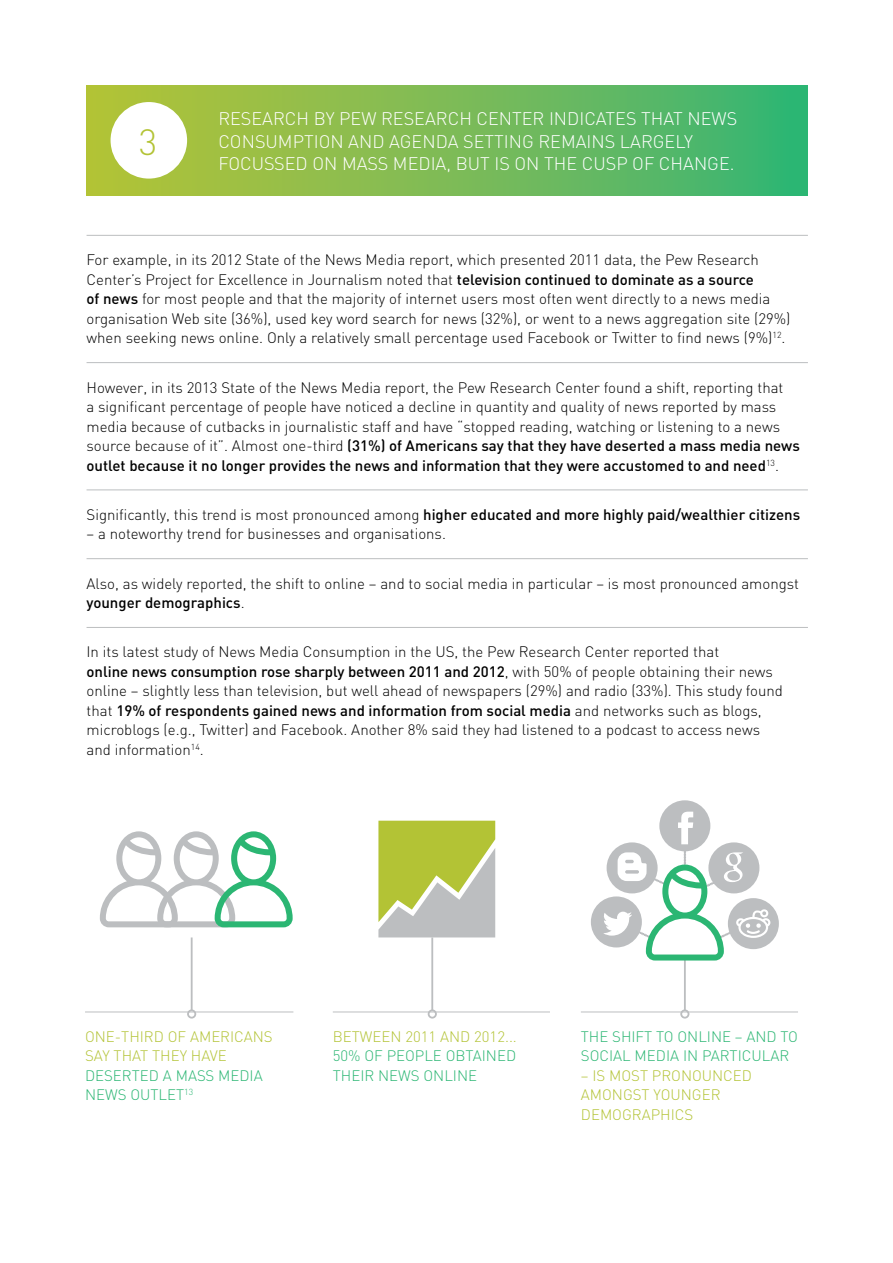
<style>
.page{position:relative;width:893px;height:1263px;background:#fff}
.page>*{position:absolute;margin:0;border:0;box-sizing:border-box;transform-origin:0 0}
.t1{font:300 36px "DIN";color:#b3c335}
.t2{font:300 18px/22.5px "DIN";color:#fff}
.t3{font:300 15px/19.5px "DIN";color:#000}
.t4{font:300 15px/19.5px "DIN";color:#2bb673}
.t5{font:300 15px/19.5px "DIN";color:#b3c335}
.t6{font:500 15px "DIN";color:#000}
.s1{font-weight:500}
.s2{font-weight:300}
</style>
<div class="page">
<hr style="left:87px;top:235px;width:721px;height:1px;background:#bcbec0">
<hr style="left:87px;top:362px;width:721px;height:1px;background:#bcbec0">
<hr style="left:87px;top:490px;width:721px;height:1px;background:#bcbec0">
<hr style="left:87px;top:558px;width:721px;height:1px;background:#bcbec0">
<hr style="left:87px;top:627px;width:721px;height:1px;background:#bcbec0">
<svg style="left:87px;top:85px;width:721px;height:111px;background:#76bb57"></svg>
<div style="left:111px;top:102px;width:76px;height:77px;background:#fff;border-radius:50%"></div>
<hr style="left:191px;top:937px;width:2px;height:73px;background:#bcbec0">
<div style="left:187px;top:1009px;width:9px;height:9px;border:2px solid #bcbec0;border-radius:50%"></div>
<hr style="left:85px;top:1012px;width:208px;height:1px;background:#bcbec0">
<hr style="left:431px;top:937px;width:2px;height:73px;background:#bcbec0">
<div style="left:428px;top:1009px;width:9px;height:9px;border:2px solid #bcbec0;border-radius:50%"></div>
<hr style="left:333px;top:1012px;width:217px;height:1px;background:#bcbec0">
<hr style="left:684px;top:959px;width:2px;height:51px;background:#bcbec0">
<div style="left:680px;top:1009px;width:9px;height:9px;border:2px solid #bcbec0;border-radius:50%"></div>
<hr style="left:581px;top:1012px;width:217px;height:1px;background:#bcbec0">
<svg style="left:100px;top:831px;width:193px;height:96px"></svg>
<svg style="left:378px;top:821px;width:117px;height:116px;background:#bbc575"></svg>
<div style="left:659px;top:800px;width:51px;height:51px;background:#bcbec0;border-radius:50%"></div>
<div style="left:591px;top:896px;width:51px;height:51px;background:#bcbec0;border-radius:50%"></div>
<div style="left:728px;top:898px;width:51px;height:51px;background:#bcbec0;border-radius:50%"></div>
<svg style="left:603px;top:812px;width:167px;height:148px"></svg>
<h1 class="t1" style="left:139px;top:120px;width:20px">3</h1>
<p class="t2" style="left:218px;top:107px;width:520px">RESEARCH BY PEW RESEARCH CENTER INDICATES THAT NEWS<br>CONSUMPTION AND AGENDA SETTING REMAINS LARGELY<br>FOCUSSED ON MASS MEDIA, BUT IS ON THE CUSP OF CHANGE.</p>
<p class="t3" style="left:87px;top:250px;width:705px">For example, in its 2012 State of the News Media report, which presented 2011 data, the Pew Research Center’s Project for Excellence in Journalism noted that <span class="s1">television continued to dominate as a source<br>of news</span> for most people and that the majority of internet users most often went directly to a news media organisation Web site (36%), used key word search for news (32%), or went to a news aggregation site (29%) when seeking news online. Only a relatively small percentage used Facebook or Twitter to find news (9%)<sup>12</sup>.</p>
<p class="t3" style="left:87px;top:377px;width:715px">However, in its 2013 State of the News Media report, the Pew Research Center found a shift, reporting that<br>a significant percentage of people have noticed a decline in quantity and quality of news reported by mass media because of cutbacks in journalistic staff and have “stopped reading, watching or listening to a news source because of it”. Almost one-third <span class="s1">(31%) of Americans say that they have deserted a mass media news outlet because it no longer provides the news and information that they were accustomed to and need</span><sup>13</sup>.</p>
<p class="t6" style="left:87px;top:505px;width:715px"><span class="s2">Significantly, this trend is most pronounced among</span> higher educated and more highly paid/wealthier citizens</p>
<p class="t3" style="left:87px;top:524px;width:361px">– a noteworthy trend for businesses and organisations.</p>
<p class="t3" style="left:87px;top:573px;width:714px">Also, as widely reported, the shift to online – and to social media in particular – is most pronounced amongst <span class="s1">younger demographics</span>.</p>
<p class="t3" style="left:87px;top:642px;width:698px">In its latest study of News Media Consumption in the US, the Pew Research Center reported that<br><span class="s1">online news consumption rose sharply between 2011 and 2012</span>, with 50% of people obtaining their news online – slightly less than television, but well ahead of newspapers (29%) and radio (33%). This study found that <span class="s1">19% of respondents gained news and information from social media</span> and networks such as blogs, microblogs (e.g., Twitter) and Facebook. Another 8% said they had listened to a podcast to access news and information<sup>14</sup>.</p>
<p class="t5" style="left:85px;top:1027px;width:189px">ONE-THIRD OF AMERICANS<br>SAY THAT THEY HAVE</p>
<p class="t4" style="left:85px;top:1066px;width:179px">DESERTED A MASS MEDIA<br>NEWS OUTLET<sup>13</sup></p>
<p class="t5" style="left:333px;top:1027px;width:186px">BETWEEN 2011 AND 2012...</p>
<p class="t4" style="left:333px;top:1046px;width:185px">50% OF PEOPLE OBTAINED<br>THEIR NEWS ONLINE</p>
<p class="t4" style="left:581px;top:1027px;width:219px">THE SHIFT TO ONLINE – AND TO<br>SOCIAL MEDIA IN PARTICULAR</p>
<p class="t5" style="left:581px;top:1066px;width:173px">– IS MOST PRONOUNCED<br>AMONGST YOUNGER<br>DEMOGRAPHICS</p>
</div>
